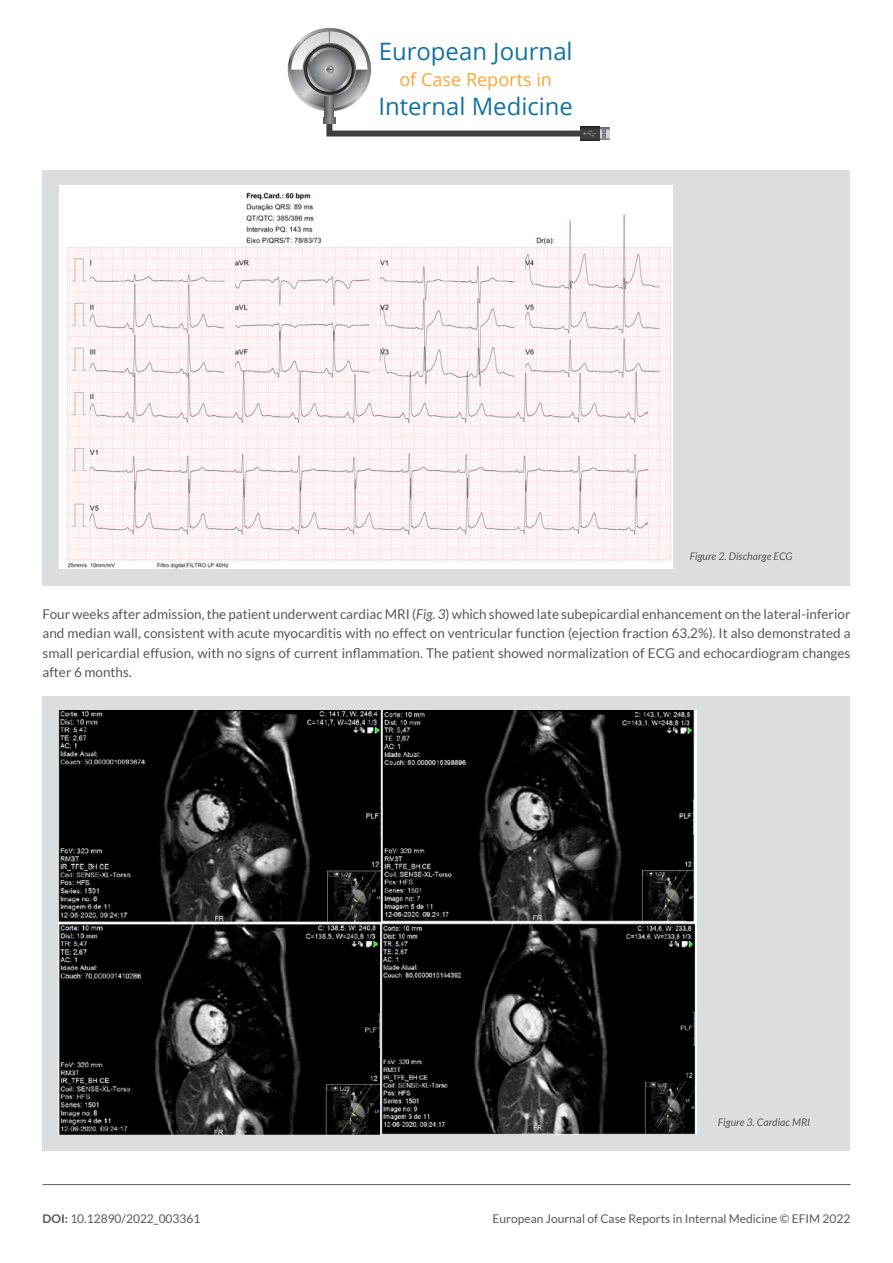
<style>
.page{position:relative;width:893px;height:1263px;background:#fff}
.page>*{position:absolute;margin:0;border:0;box-sizing:border-box;transform-origin:0 0}
.t1{font:24px "Open Sans";color:#1373a1}
.t2{font:18px "Open Sans";color:#faa633}
.TESTO_ARTICOLO{font:13.5px/19.5px "Lato";color:#57585a;text-align:justify}
.t3{font:12px "Lato";color:#57585a}
.DIDASCALIA{font:italic 10.5px "Lato";color:#57585a}
.s1{font-style:italic}
.s2{font-weight:700}
</style>
<div class="page">
<svg style="left:288px;top:28px;width:83px;height:83px"></svg>
<svg style="left:291px;top:31px;width:77px;height:77px"></svg>
<svg style="left:325px;top:96px;width:9px;height:21px"></svg>
<svg style="left:303px;top:43px;width:53px;height:53px"></svg>
<svg style="left:304px;top:44px;width:51px;height:51px"></svg>
<svg style="left:307px;top:47px;width:45px;height:45px"></svg>
<svg style="left:310px;top:50px;width:39px;height:39px"></svg>
<svg style="left:291px;top:31px;width:76px;height:43px"></svg>
<svg style="left:600px;top:128px;width:10px;height:11px"></svg>
<svg style="left:603px;top:129px;width:2px;height:9px"></svg>
<svg style="left:580px;top:126px;width:20px;height:15px"></svg>
<svg style="left:323px;top:117px;width:273px;height:20px"></svg>
<hr style="left:43px;top:1184px;width:807px;height:1px;background:#57585a">
<div style="left:43px;top:170px;width:807px;height:415px;background:#dcdddf"></div>
<img style="left:60px;top:186px;width:612px;height:383px">
<div style="left:43px;top:697px;width:807px;height:454px;background:#dcdddf"></div>
<img style="left:59px;top:710px;width:637px;height:424px">
<h1 class="t1" style="left:379px;top:35px;width:196px">European Journal</h1>
<h2 class="t2" style="left:399px;top:67px;width:154px">of Case Reports in</h2>
<h1 class="t1" style="left:378px;top:89px;width:196px">Internal Medicine</h1>
<p class="DIDASCALIA" style="left:690px;top:550px;width:104px">Figure 2. Discharge ECG</p>
<p class="TESTO_ARTICOLO" style="left:43px;top:604px;width:809px">Four weeks after admission, the patient underwent cardiac MRI (<span class="s1">Fig. 3</span>) which showed late subepicardial enhancement on the lateral-inferior and median wall, consistent with acute myocarditis with no effect on ventricular function (ejection fraction 63.2%). It also demonstrated a small pericardial effusion, with no signs of current inflammation. The patient showed normalization of ECG and echocardiogram changes after 6 months.</p>
<p class="DIDASCALIA" style="left:718px;top:1116px;width:94px">Figure 3. Cardiac MRI</p>
<p class="t3" style="left:43px;top:1212px;width:159px"><span class="s2">DOI:</span> 10.12890/2022_003361</p>
<p class="t3" style="left:493px;top:1212px;width:359px">European Journal of Case Reports in Internal Medicine © EFIM 2022</p>
</div>
